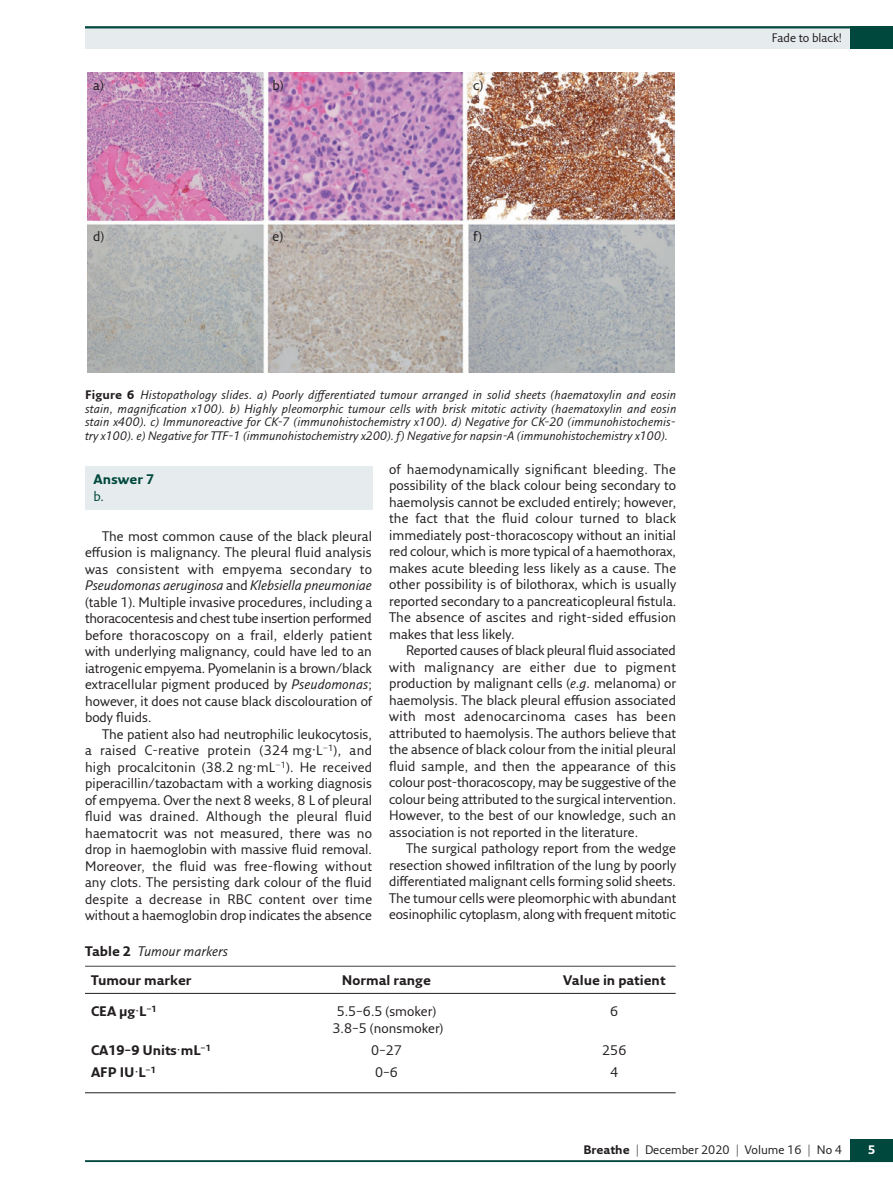
<style>
.page{position:relative;width:893px;height:1191px;background:#fff}
.page>*{position:absolute;margin:0;border:0;box-sizing:border-box;transform-origin:0 0}
.t1{font:13.5px/16.5px "Fresco Sans Pro";color:#231f20;text-align:justify}
.t2{font:700 13.5px/29.2px "Fresco Sans Pro";color:#231f20}
.t3{font:700 13.5px "Fresco Sans Pro";color:#00473d}
.t4{font:13.5px "Fresco Sans Pro";color:#00473d}
.t5{font:italic 12px/13.5px "Fresco Sans Pro";color:#231f20;text-align:justify}
.t6{font:12px "Fresco Sans Pro";color:#231f20}
.t7{font:700 12px "Fresco Sans Pro";color:#fff}
.s1{font-weight:700;font-style:normal}
.s2{font-style:italic}
.s3{font-weight:400;font-style:italic}
.s4{font-weight:400}
.s5{font-weight:700}
</style>
<div class="page">
<hr style="left:85px;top:1160px;width:808px;height:2px;background:#00473d">
<div style="left:850px;top:1138px;width:43px;height:23px;background:#00473d"></div>
<div style="left:85px;top:26px;width:808px;height:23px;background:#e6eced"></div>
<hr style="left:85px;top:26px;width:808px;height:2px;background:#00473d">
<div style="left:850px;top:26px;width:43px;height:23px;background:#00473d"></div>
<div style="left:85px;top:466px;width:287px;height:43px;background:#e6eced"></div>
<img style="left:87px;top:72px;width:587px;height:301px">
<hr style="left:85px;top:965px;width:135px;height:1px;background:#57585a">
<hr style="left:220px;top:965px;width:236px;height:1px;background:#57585a">
<hr style="left:456px;top:965px;width:220px;height:1px;background:#57585a">
<hr style="left:85px;top:993px;width:135px;height:1px;background:#231f20">
<hr style="left:220px;top:993px;width:236px;height:1px;background:#231f20">
<hr style="left:456px;top:993px;width:220px;height:1px;background:#231f20">
<hr style="left:85px;top:1092px;width:135px;height:1px;background:#231f20">
<hr style="left:220px;top:1092px;width:236px;height:1px;background:#231f20">
<hr style="left:456px;top:1092px;width:220px;height:1px;background:#231f20">
<p class="t1" style="left:93px;top:77px;width:12px">a)</p>
<p class="t1" style="left:273px;top:77px;width:13px">b)</p>
<p class="t1" style="left:473px;top:77px;width:12px">c)</p>
<p class="t1" style="left:93px;top:228px;width:13px">d)</p>
<p class="t1" style="left:273px;top:228px;width:12px">e)</p>
<p class="t1" style="left:473px;top:228px;width:10px">f)</p>
<p class="t5" style="left:85px;top:388px;width:593px"><span class="s1">Figure 6</span> Histopathology slides. a) Poorly differentiated tumour arranged in solid sheets (haematoxylin and eosin stain, magnification x100). b) Highly pleomorphic tumour cells with brisk mitotic activity (haematoxylin and eosin stain x400). c) Immunoreactive for CK-7 (immunohistochemistry x100). d) Negative for CK-20 (immunohistochemis&shy;try x100). e) Negative for TTF-1 (immunohistochemistry x200). f) Negative for napsin-A (immunohistochemistry x100).</p>
<p class="t3" style="left:94px;top:471px;width:62px">Answer 7</p>
<p class="t4" style="left:94px;top:488px;width:12px">b.</p>
<p class="t1" style="left:85px;top:527px;width:289px;text-indent:17px">The most common cause of the black pleural effusion is malignancy. The pleural fluid analysis was consistent with empyema secondary to <span class="s2">Pseudomonas aeruginosa</span> and <span class="s2">Klebsiella pneumoniae </span>(table 1). Multiple invasive procedures, including a thoracocentesis and chest tube insertion performed before thoracoscopy on a frail, elderly patient with underlying malignancy, could have led to an iatrogenic empyema. Pyomelanin is a brown/black extracellular pigment produced by <span class="s2">Pseudomonas</span>; however, it does not cause black discolouration of body fluids.</p>
<p class="t1" style="left:85px;top:725px;width:289px;text-indent:17px">The patient also had neutrophilic leukocytosis, a raised C-reative protein (324 mg·L<sup>−1</sup>), and high procalcitonin (38.2 ng·mL<sup>−1</sup>). He received piperacillin/tazobactam with a working diagnosis of empyema. Over the next 8 weeks, 8 L of pleural fluid was drained. Although the pleural fluid haematocrit was not measured, there was no drop in haemoglobin with massive fluid removal.<br>Moreover, the fluid was free-flowing without any clots. The persisting dark colour of the fluid despite a decrease in RBC content over time without a haemoglobin drop indicates the absence</p>
<p class="t1" style="left:389px;top:460px;width:289px">of haemodynamically significant bleeding. The possibility of the black colour being secondary to haemolysis cannot be excluded entirely; however, the fact that the fluid colour turned to black immediately post-thoracoscopy without an initial red colour, which is more typical of a haemothorax, makes acute bleeding less likely as a cause. The other possibility is of bilothorax, which is usually reported secondary to a pancreaticopleural fistula.<br>The absence of ascites and right-sided effusion makes that less likely.</p>
<p class="t1" style="left:389px;top:642px;width:289px;text-indent:17px">Reported causes of black pleural fluid associated with malignancy are either due to pigment production by malignant cells (<span class="s2">e.g.</span> melanoma) or haemolysis. The black pleural effusion associated with most adenocarcinoma cases has been attributed to haemolysis. The authors believe that the absence of black colour from the initial pleural fluid sample, and then the appearance of this colour post-thoracoscopy, may be suggestive of the colour being attributed to the surgical intervention.<br>However, to the best of our knowledge, such an association is not reported in the literature.</p>
<p class="t1" style="left:389px;top:840px;width:289px;text-indent:17px">The surgical pathology report from the wedge resection showed infiltration of the lung by poorly differentiated malignant cells forming solid sheets.<br>The tumour cells were pleomorphic with abundant eosinophilic cytoplasm, along with frequent mitotic</p>
<p class="t2" style="left:91px;top:936px;width:138px;text-indent:-6px">Table 2 <span class="s3">Tumour markers<br></span>Tumour marker</p>
<p class="t2" style="left:342px;top:965px;width:90px">Normal range</p>
<p class="t2" style="left:563px;top:965px;width:104px">Value in patient</p>
<p class="t2" style="left:91px;top:996px;width:67px">CEA µg<span class="s4">·</span>L<sup>−1</sup></p>
<p class="t1" style="left:333px;top:1003px;width:112px;text-align:center">5.5–6.5 (smoker)<br>3.8–5 (nonsmoker)</p>
<p class="t1" style="left:610px;top:1003px;width:10px">6</p>
<p class="t2" style="left:91px;top:1035px;width:121px">CA19–9 Units<span class="s4">·</span>mL<sup>−1</sup></p>
<p class="t1" style="left:371px;top:1041px;width:32px">0–27</p>
<p class="t1" style="left:602px;top:1041px;width:26px">256</p>
<p class="t2" style="left:91px;top:1057px;width:66px">AFP IU<span class="s4">·</span>L<sup>−1</sup></p>
<p class="t1" style="left:375px;top:1063px;width:24px">0–6</p>
<p class="t1" style="left:610px;top:1063px;width:10px">4</p>
<p class="t6" style="left:772px;top:30px;width:72px">Fade to black!</p>
<p class="t6" style="left:583px;top:1142px;width:260px"><span class="s5">Breathe</span> | December 2020 | Volume 16 | No 4</p>
<p class="t7" style="left:868px;top:1142px;width:9px">5</p>
</div>
